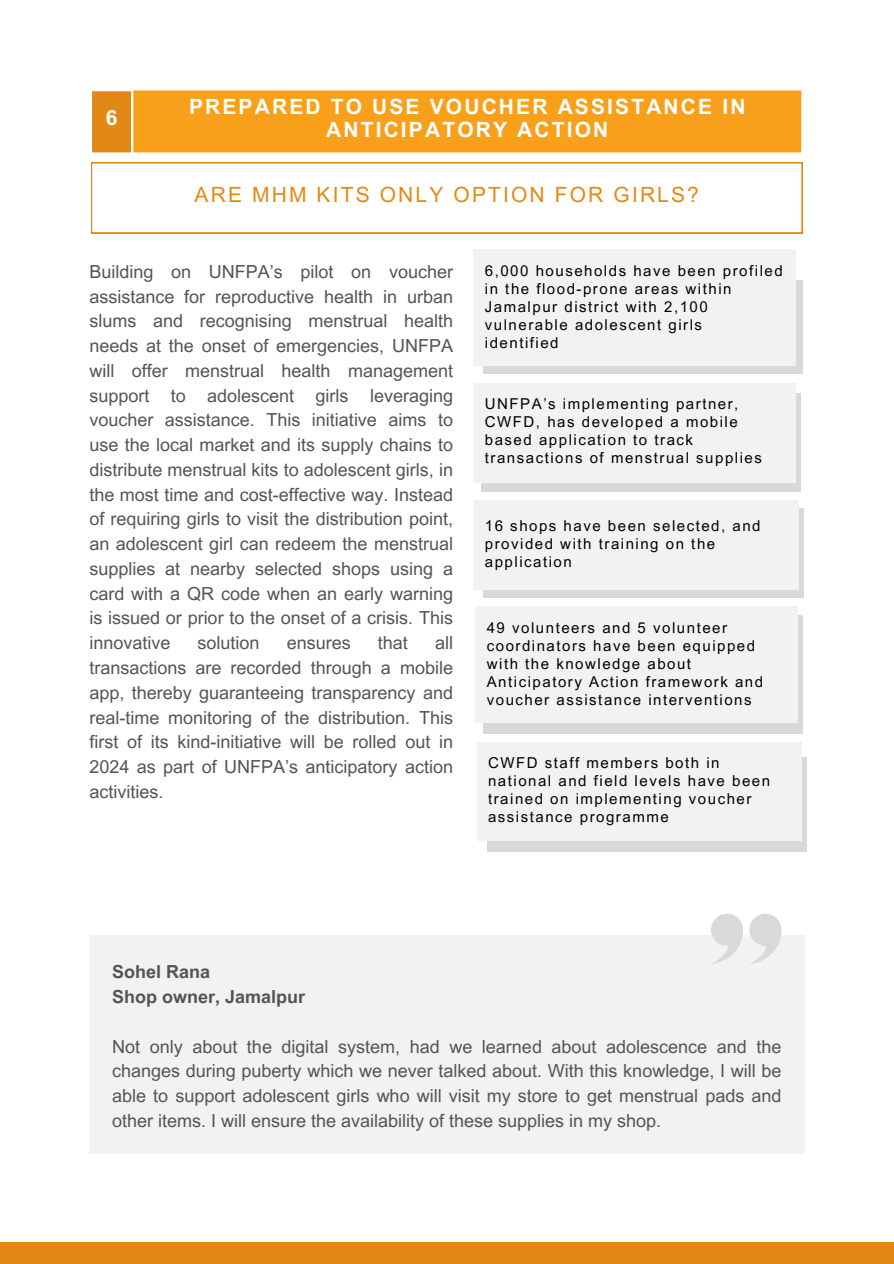
<style>
.page{position:relative;width:894px;height:1264px;background:#fff}
.page>*{position:absolute;margin:0;border:0;box-sizing:border-box;transform-origin:0 0}
.t1{font:700 21px/22.5px "Arial MT Pro";letter-spacing:.1em;color:#fff;text-align:center}
.t2{font:21px "Arial MT Pro";letter-spacing:.1em;color:#e38a15}
.t3{font:18px/24.8px "Arial MT Pro";color:#545454;text-align:justify}
.t4{font:700 18px/24.8px "Arial MT Pro";color:#545454}
.t5{font:15px/18px "Arial MT Pro";letter-spacing:.1em;color:#000}
</style>
<div class="page">
<svg style="left:91px;top:162px;width:711px;height:71px"></svg>
<div style="left:0;top:1242px;width:893px;height:21px;background:#e28915"></div>
<div style="left:89px;top:935px;width:716px;height:218px;background:#f2f2f2"></div>
<div style="left:482px;top:281px;width:320px;height:93px;background:#d9d9d9"></div>
<div style="left:481px;top:393px;width:320px;height:98px;background:#d9d9d9"></div>
<div style="left:483px;top:508px;width:321px;height:90px;background:#d9d9d9"></div>
<div style="left:473px;top:250px;width:322px;height:116px;background:#f2f2f2"></div>
<div style="left:473px;top:383px;width:322px;height:99px;background:#f2f2f2"></div>
<div style="left:473px;top:500px;width:325px;height:89px;background:#f2f2f2"></div>
<div style="left:483px;top:615px;width:319px;height:118px;background:#d9d9d9"></div>
<div style="left:475px;top:607px;width:322px;height:116px;background:#f2f2f2"></div>
<div style="left:487px;top:757px;width:319px;height:95px;background:#d9d9d9"></div>
<div style="left:476px;top:742px;width:325px;height:98px;background:#f2f2f2"></div>
<svg style="left:711px;top:913px;width:70px;height:51px"></svg>
<svg style="left:92px;top:90px;width:709px;height:63px;background:#f7a01f"></svg>
<h3 class="t1" style="left:106px;top:109px;width:13px">6</h3>
<p class="t1" style="left:189px;top:98px;width:557px">PREPARED TO USE VOUCHER ASSISTANCE IN<br>ANTICIPATORY ACTION</p>
<p class="t2" style="left:194px;top:187px;width:505px">ARE MHM KITS ONLY OPTION FOR GIRLS?</p>
<p class="t3" style="left:89px;top:261px;width:365px">Building on UNFPA’s pilot on voucher assistance for reproductive health in urban slums and recognising menstrual health needs at the onset of emergencies, UNFPA will offer menstrual health management support to adolescent girls leveraging voucher assistance. This initiative aims to use the local market and its supply chains to distribute menstrual kits to adolescent girls, in the most time and cost-effective way. Instead of requiring girls to visit the distribution point, an adolescent girl can redeem the menstrual supplies at nearby selected shops using a card with a QR code when an early warning is issued or prior to the onset of a crisis. This innovative</p>
<p class="t3" style="left:89px;top:632px;width:365px;text-indent:345px">all transactions are recorded through a mobile app, thereby guaranteeing transparency and real-time monitoring of the distribution. This first of its kind-initiative will be rolled out in 2024 as part of UNFPA’s anticipatory action activities.</p>
<p class="t3" style="left:197px;top:632px;width:63px">solution</p>
<p class="t3" style="left:286px;top:632px;width:65px">ensures</p>
<p class="t3" style="left:378px;top:632px;width:31px">that</p>
<h1 class="t5" style="left:484px;top:263px;width:299px">6,000 households have been profiled in the flood-prone areas within<br>Jamalpur district with 2,100 vulnerable adolescent girls<br>identified</h1>
<h2 class="t5" style="left:484px;top:396px;width:278px">UNFPA’s implementing partner,<br>CWFD, has developed a mobile based application to track transactions of menstrual supplies</h2>
<h4 class="t5" style="left:484px;top:518px;width:277px">16 shops have been selected, and provided with training on the application</h4>
<p class="t5" style="left:486px;top:620px;width:278px">49 volunteers and 5 volunteer coordinators have been equipped with the knowledge about<br>Anticipatory Action framework and voucher assistance interventions</p>
<p class="t5" style="left:488px;top:756px;width:283px">CWFD staff members both in national and field levels have been trained on implementing voucher assistance programme</p>
<p class="t4" style="left:112px;top:961px;width:194px">Sohel Rana<br>Shop owner, Jamalpur</p>
<p class="t3" style="left:112px;top:1036px;width:670px">Not only about the digital system, had we learned about adolescence and the changes during puberty which we never talked about. With this knowledge, I will be able to support adolescent girls who will visit my store to get menstrual pads and other items. I will ensure the availability of these supplies in my shop.</p>
</div>
